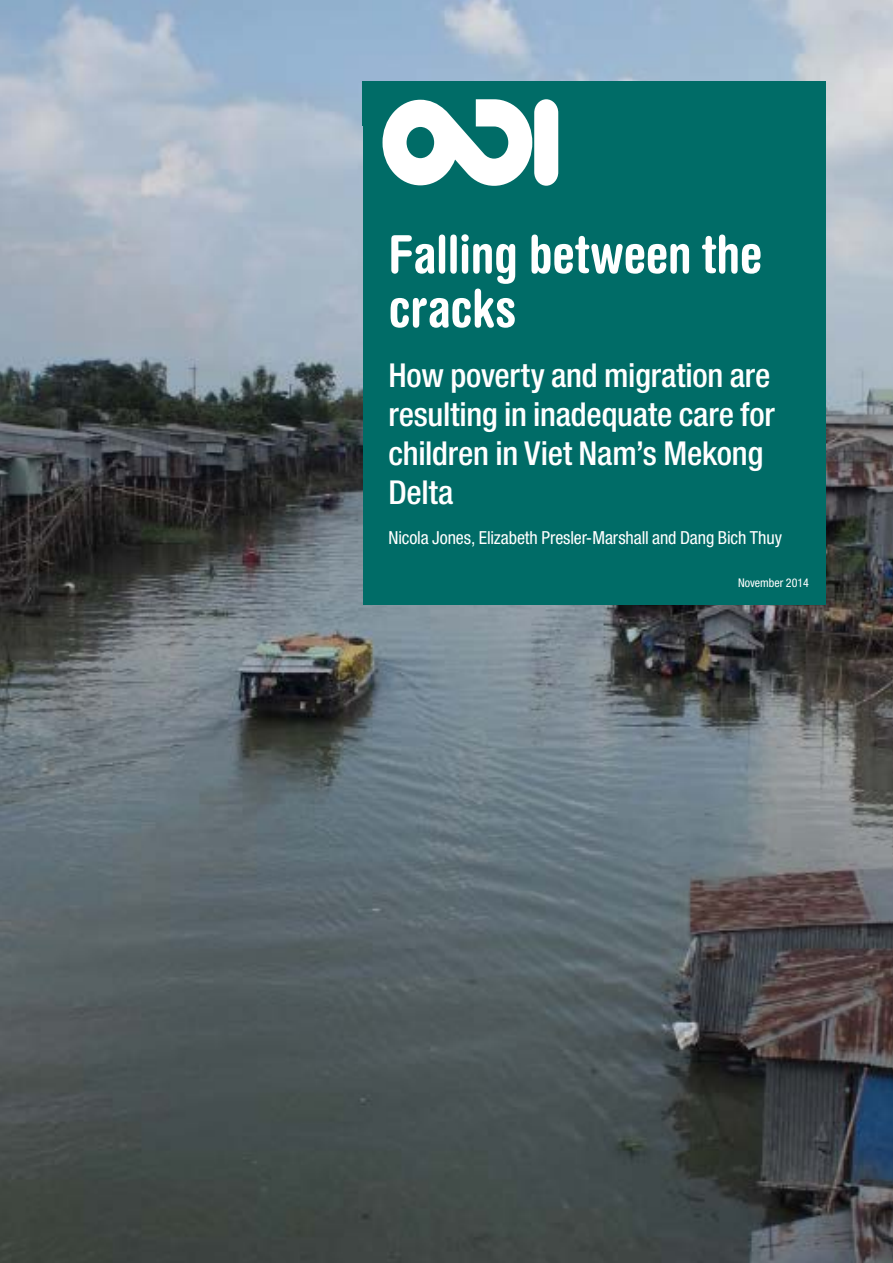
<style>
.page{position:relative;width:893px;height:1263px;background:#fff}
.page>*{position:absolute;margin:0;border:0;box-sizing:border-box;transform-origin:0 0}
.t1{font:700 condensed 52.5px/54px "Helvetica Rounded LT Std";letter-spacing:-.01em;color:#fff}
.t2{font:500 condensed 33px/39px "Helvetica Neue LT Std";letter-spacing:-.005em;color:#fff}
.t3{font:condensed 18px "Helvetica Neue LT Std";letter-spacing:-.005em;color:#fff}
.t4{font:condensed 12px "Helvetica Neue LT Std";color:#fff}
</style>
<div class="page">
<img style="left:0;top:0;width:893px;height:1263px">
<div style="left:362px;top:81px;width:464px;height:45px;background:#006c67"></div>
<div style="left:363px;top:95px;width:463px;height:475px;background:#006c67"></div>
<div style="left:363px;top:560px;width:463px;height:44px;background:#006c67"></div>
<svg style="left:382px;top:99px;width:176px;height:87px"></svg>
<h1 class="t1" style="left:388px;top:226px;width:375px">Falling between the cracks</h1>
<p class="t2" style="left:388px;top:356px;width:388px">How poverty and migration are resulting in inadequate care for children in Viet Nam’s Mekong<br>Delta</p>
<p class="t3" style="left:388px;top:527px;width:395px">Nicola Jones, Elizabeth Presler-Marshall and Dang Bich Thuy</p>
<p class="t4" style="left:738px;top:576px;width:72px">November 2014</p>
</div>
